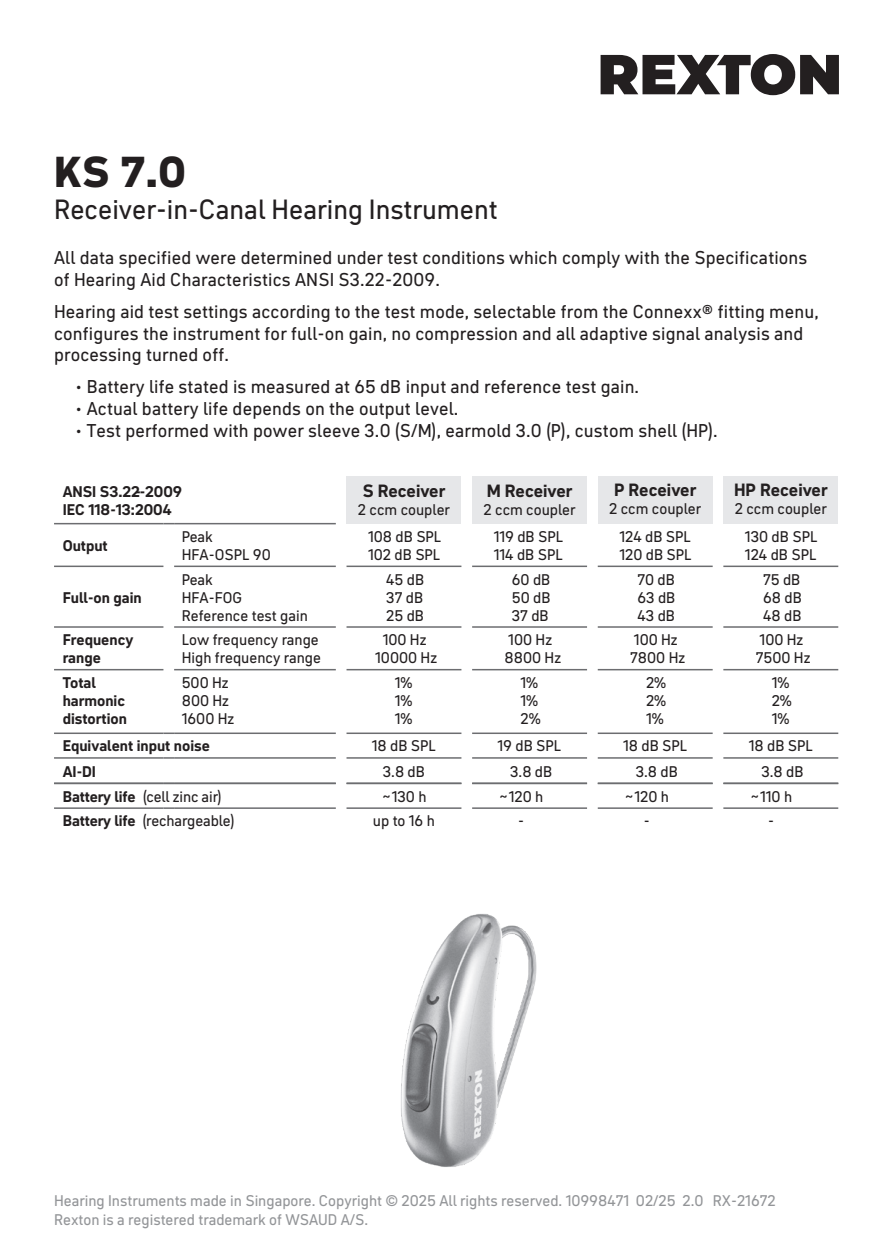
<style>
.page{position:relative;width:893px;height:1260px;background:#fff}
.page>*{position:absolute;margin:0;border:0;box-sizing:border-box;transform-origin:0 0}
.t1{font:800 42px "Neue DIN";color:#231f20}
.t2{font:27px "Neue DIN";color:#231f20}
.t3{font:18px/21.6px "Neue DIN";letter-spacing:.01em;color:#231f20}
.t4{font:700 17.4px "Neue DIN";color:#231f20}
.t5{font:15px/18px "Neue DIN";color:#231f20}
.t6{font:15px/19.2px "Neue DIN";color:#939598}
.t7{font:700 15px/18px "Neue DIN";color:#231f20}
.s1{font-weight:700}
</style>
<div class="page">
<svg style="left:600px;top:54px;width:238px;height:41px"></svg>
<div style="left:723px;top:476px;width:114px;height:47px;background:#e6e7e9"></div>
<div style="left:597px;top:476px;width:115px;height:47px;background:#e6e7e9"></div>
<div style="left:472px;top:476px;width:114px;height:47px;background:#e6e7e9"></div>
<div style="left:346px;top:476px;width:115px;height:47px;background:#e6e7e9"></div>
<hr style="left:54px;top:565px;width:109px;height:2px;background:#6c6d70">
<hr style="left:54px;top:626px;width:109px;height:1px;background:#6c6d70">
<hr style="left:54px;top:669px;width:109px;height:1px;background:#6c6d70">
<hr style="left:174px;top:565px;width:161px;height:2px;background:#6c6d70">
<hr style="left:346px;top:565px;width:115px;height:2px;background:#6c6d70">
<hr style="left:472px;top:565px;width:114px;height:2px;background:#6c6d70">
<hr style="left:597px;top:565px;width:115px;height:2px;background:#6c6d70">
<hr style="left:723px;top:565px;width:114px;height:2px;background:#6c6d70">
<hr style="left:174px;top:626px;width:161px;height:1px;background:#6c6d70">
<hr style="left:346px;top:626px;width:115px;height:1px;background:#6c6d70">
<hr style="left:472px;top:626px;width:114px;height:1px;background:#6c6d70">
<hr style="left:597px;top:626px;width:115px;height:1px;background:#6c6d70">
<hr style="left:723px;top:626px;width:114px;height:1px;background:#6c6d70">
<hr style="left:174px;top:669px;width:161px;height:1px;background:#6c6d70">
<hr style="left:346px;top:669px;width:115px;height:1px;background:#6c6d70">
<hr style="left:472px;top:669px;width:114px;height:1px;background:#6c6d70">
<hr style="left:597px;top:669px;width:115px;height:1px;background:#6c6d70">
<hr style="left:723px;top:669px;width:114px;height:1px;background:#6c6d70">
<hr style="left:54px;top:782px;width:109px;height:2px;background:#6c6d70">
<svg style="left:163px;top:782px;width:11px;height:2px"></svg>
<hr style="left:174px;top:782px;width:161px;height:2px;background:#6c6d70">
<hr style="left:346px;top:782px;width:115px;height:2px;background:#6c6d70">
<hr style="left:472px;top:782px;width:114px;height:2px;background:#6c6d70">
<hr style="left:597px;top:782px;width:115px;height:2px;background:#6c6d70">
<hr style="left:723px;top:782px;width:114px;height:2px;background:#6c6d70">
<hr style="left:54px;top:732px;width:109px;height:2px;background:#6c6d70">
<svg style="left:163px;top:732px;width:11px;height:2px"></svg>
<hr style="left:174px;top:732px;width:161px;height:2px;background:#6c6d70">
<hr style="left:346px;top:732px;width:115px;height:2px;background:#6c6d70">
<hr style="left:472px;top:732px;width:114px;height:2px;background:#6c6d70">
<hr style="left:597px;top:732px;width:115px;height:2px;background:#6c6d70">
<hr style="left:723px;top:732px;width:114px;height:2px;background:#6c6d70">
<hr style="left:54px;top:757px;width:109px;height:1px;background:#6c6d70">
<hr style="left:174px;top:757px;width:161px;height:1px;background:#6c6d70">
<hr style="left:346px;top:757px;width:115px;height:1px;background:#6c6d70">
<hr style="left:472px;top:757px;width:114px;height:1px;background:#6c6d70">
<hr style="left:597px;top:757px;width:115px;height:1px;background:#6c6d70">
<hr style="left:723px;top:757px;width:114px;height:1px;background:#6c6d70">
<hr style="left:54px;top:523px;width:109px;height:1px;background:#6c6d70">
<hr style="left:174px;top:523px;width:161px;height:1px;background:#6c6d70">
<hr style="left:54px;top:807px;width:109px;height:1px;background:#6c6d70">
<hr style="left:174px;top:807px;width:161px;height:1px;background:#6c6d70">
<hr style="left:346px;top:807px;width:115px;height:1px;background:#6c6d70">
<hr style="left:472px;top:807px;width:114px;height:1px;background:#6c6d70">
<hr style="left:597px;top:807px;width:115px;height:1px;background:#6c6d70">
<hr style="left:723px;top:807px;width:114px;height:1px;background:#6c6d70">
<img style="left:401px;top:914px;width:136px;height:253px">
<h1 class="t1" style="left:54px;top:134px;width:133px">KS 7.0</h1>
<h2 class="t2" style="left:54px;top:186px;width:445px">Receiver-in-Canal Hearing Instrument</h2>
<p class="t3" style="left:54px;top:245px;width:754px">All data specified were determined under test conditions which comply with the Specifications of Hearing Aid Characteristics ANSI S3.22-2009.</p>
<p class="t3" style="left:54px;top:299px;width:766px">Hearing aid test settings according to the test mode, selectable from the Connexx® fitting menu, configures the instrument for full-on gain, no compression and all adaptive signal analysis and processing turned off.</p>
<p class="t3" style="left:75px;top:374px;width:565px">• Battery life stated is measured at 65 dB input and reference test gain.</p>
<p class="t3" style="left:75px;top:396px;width:384px">• Actual battery life depends on the output level.</p>
<p class="t3" style="left:75px;top:417px;width:644px">• Test performed with power sleeve 3.0 (S/M), earmold 3.0 (P), custom shell (HP).</p>
<p class="t7" style="left:63px;top:481px;width:121px">ANSI S3.22-2009</p>
<p class="t7" style="left:63px;top:481px;width:110px;text-indent:73px">-<br>IEC 118-13:2004</p>
<p class="t4" style="left:362px;top:475px;width:84px">S Receiver</p>
<p class="t5" style="left:358px;top:499px;width:93px">2 ccm coupler</p>
<p class="t4" style="left:486px;top:475px;width:87px">M Receiver</p>
<p class="t5" style="left:483px;top:499px;width:93px">2 ccm coupler</p>
<p class="t4" style="left:614px;top:475px;width:83px">P Receiver</p>
<p class="t5" style="left:609px;top:498px;width:93px">2 ccm coupler</p>
<p class="t4" style="left:733px;top:475px;width:95px">HP Receiver</p>
<p class="t5" style="left:734px;top:498px;width:93px">2 ccm coupler</p>
<p class="t7" style="left:63px;top:535px;width:46px">Output</p>
<p class="t5" style="left:182px;top:526px;width:90px">Peak<br>HFA-OSPL 90</p>
<p class="t5" style="left:368px;top:526px;width:75px">108 dB SPL<br>102 dB SPL</p>
<p class="t5" style="left:493px;top:526px;width:71px">119 dB SPL<br>114 dB SPL</p>
<p class="t5" style="left:619px;top:526px;width:74px">124 dB SPL<br>120 dB SPL</p>
<p class="t5" style="left:744px;top:526px;width:74px">130 dB SPL<br>124 dB SPL</p>
<p class="t7" style="left:63px;top:587px;width:80px">Full-on gain</p>
<p class="t5" style="left:182px;top:568px;width:128px">Peak<br>HFA-FOG<br>Reference test gain</p>
<p class="t5" style="left:386px;top:568px;width:40px;text-align:justify">45 dB 37 dB 25 dB</p>
<p class="t5" style="left:511px;top:568px;width:40px;text-align:justify">60 dB 50 dB 37 dB</p>
<p class="t5" style="left:637px;top:568px;width:40px;text-align:justify">70 dB 63 dB 43 dB</p>
<p class="t5" style="left:762px;top:568px;width:40px;text-align:justify">75 dB 68 dB 48 dB</p>
<p class="t7" style="left:63px;top:629px;width:72px">Frequency range</p>
<p class="t5" style="left:182px;top:629px;width:141px">Low frequency range<br>High frequency range</p>
<p class="t5" style="left:375px;top:629px;width:63px;text-align:center">100 Hz<br>10000 Hz</p>
<p class="t5" style="left:504px;top:629px;width:58px">100 Hz<br>8800 Hz</p>
<p class="t5" style="left:630px;top:629px;width:57px">100 Hz<br>7800 Hz</p>
<p class="t5" style="left:755px;top:629px;width:56px">100 Hz<br>7500 Hz</p>
<p class="t7" style="left:63px;top:672px;width:66px">Total harmonic distortion</p>
<p class="t5" style="left:182px;top:672px;width:54px">500 Hz<br>800 Hz<br>1600 Hz</p>
<p class="t5" style="left:394px;top:672px;width:19px;text-align:justify">1% 1% 1%</p>
<p class="t5" style="left:520px;top:672px;width:22px">1%<br>1%<br>2%</p>
<p class="t5" style="left:645px;top:672px;width:22px;text-align:justify">2% 2% 1%</p>
<p class="t5" style="left:771px;top:672px;width:22px">1%<br>2%<br>1%</p>
<p class="t7" style="left:63px;top:735px;width:149px">Equivalent input noise</p>
<p class="t5" style="left:371px;top:735px;width:66px">18 dB SPL</p>
<p class="t5" style="left:497px;top:735px;width:65px">19 dB SPL</p>
<p class="t5" style="left:623px;top:735px;width:66px">18 dB SPL</p>
<p class="t5" style="left:748px;top:735px;width:66px">18 dB SPL</p>
<p class="t7" style="left:63px;top:761px;width:35px">AI-DI</p>
<p class="t5" style="left:382px;top:761px;width:44px">3.8 dB</p>
<p class="t5" style="left:510px;top:761px;width:44px">3.8 dB</p>
<p class="t5" style="left:635px;top:761px;width:44px">3.8 dB</p>
<p class="t5" style="left:761px;top:761px;width:44px">3.8 dB</p>
<p class="t5" style="left:63px;top:785px;width:160px"><span class="s1">Battery life</span> (cell zinc air)</p>
<p class="t5" style="left:381px;top:785px;width:47px">~130 h</p>
<p class="t5" style="left:498px;top:785px;width:46px">~120 h</p>
<p class="t5" style="left:624px;top:785px;width:46px">~120 h</p>
<p class="t5" style="left:749px;top:785px;width:44px">~110 h</p>
<p class="t5" style="left:63px;top:810px;width:173px"><span class="s1">Battery life</span> (rechargeable)</p>
<p class="t5" style="left:373px;top:810px;width:63px">up to 16 h</p>
<p class="t5" style="left:518px;top:810px;width:7px">-</p>
<p class="t5" style="left:643px;top:810px;width:7px">-</p>
<p class="t5" style="left:767px;top:810px;width:7px">-</p>
<p class="t6" style="left:54px;top:1189px;width:650px">Hearing Instruments made in Singapore. Copyright © 2025 All rights reserved. 10998471 02/25 2.0<br>Rexton is a registered trademark of WSAUD A/S.</p>
<p class="t6" style="left:712px;top:1189px;width:65px">RX-21672</p>
</div>
